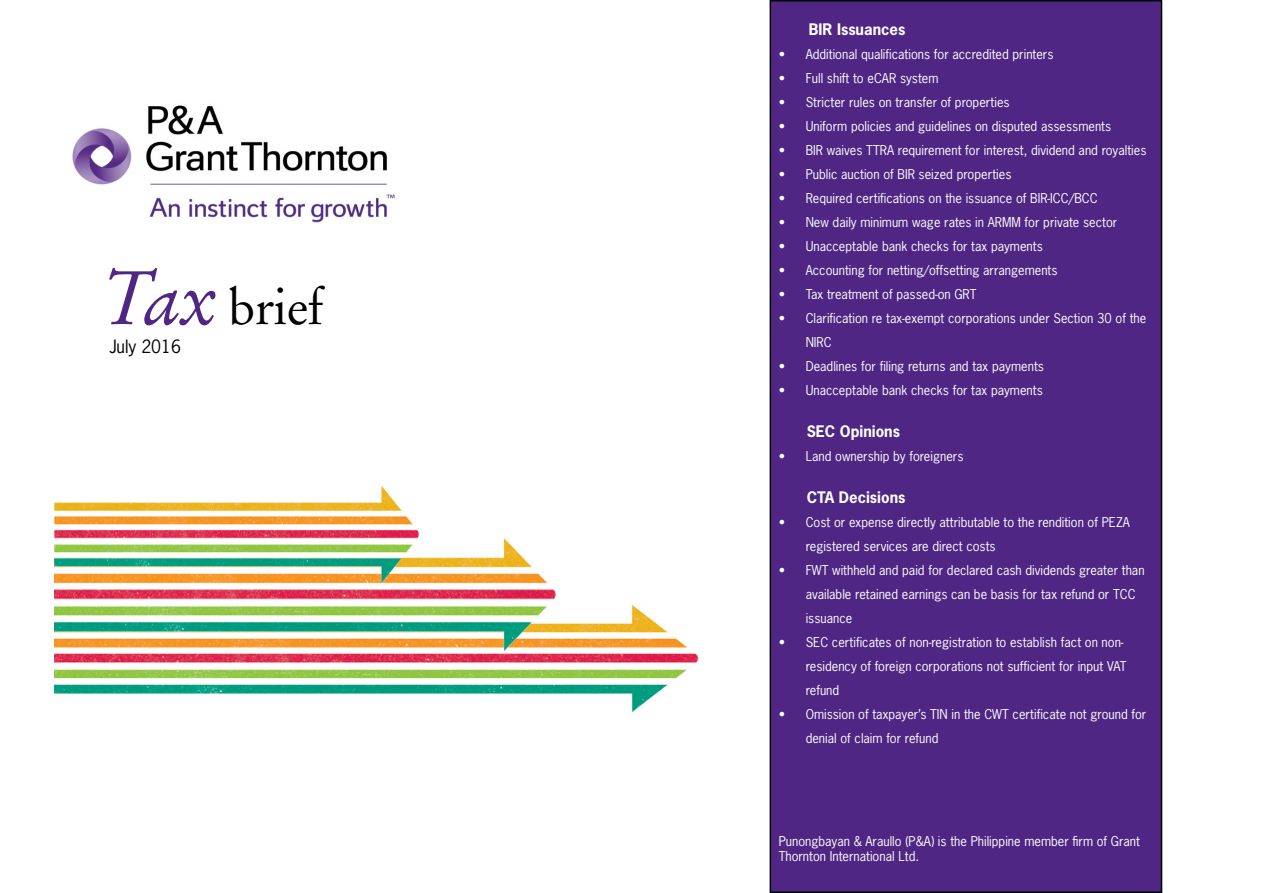
<style>
.page{position:relative;width:1263px;height:893px;background:#fff}
.page>*{position:absolute;margin:0;border:0;box-sizing:border-box;transform-origin:0 0}
.t1{font:49.5px "Stempel Garamond LT Std";letter-spacing:-.015em;color:#000}
.t2{font:17.25px "News Gothic Std";color:#000}
.t3{font:700 15px "News Gothic Std";color:#fff}
.t4{font:12.75px/24px "News Gothic Std";color:#fff}
.s1{font-style:italic;font-size:75px;color:#4f2683}
</style>
<div class="page">
<img style="left:72px;top:105px;width:323px;height:118px">
<div style="left:770px;top:1px;width:391px;height:891px;background:#4f2683"></div>
<div style="left:770px;top:0;width:392px;height:893px;border:2px solid #000"></div>
<img style="left:54px;top:486px;width:645px;height:227px">
<h1 class="t1" style="left:102px;top:277px;width:224px"><span class="s1">Tax</span> brief</h1>
<h2 class="t2" style="left:109px;top:335px;width:73px">July 2016</h2>
<p class="t3" style="left:809px;top:19px;width:98px">BIR Issuances</p>
<p class="t4" style="left:779px;top:42px;width:276px">• Additional qualifications for accredited printers</p>
<p class="t4" style="left:779px;top:66px;width:161px">• Full shift to eCAR system</p>
<p class="t4" style="left:779px;top:90px;width:233px">• Stricter rules on transfer of properties</p>
<p class="t4" style="left:779px;top:114px;width:334px">• Uniform policies and guidelines on disputed assessments</p>
<p class="t4" style="left:779px;top:138px;width:369px">• BIR waives TTRA requirement for interest, dividend and royalties</p>
<p class="t4" style="left:779px;top:162px;width:234px">• Public auction of BIR seized properties</p>
<p class="t4" style="left:779px;top:186px;width:321px">• Required certifications on the issuance of BIR-ICC/BCC</p>
<p class="t4" style="left:779px;top:210px;width:340px">• New daily minimum wage rates in ARMM for private sector</p>
<p class="t4" style="left:779px;top:234px;width:266px">• Unacceptable bank checks for tax payments</p>
<p class="t4" style="left:779px;top:258px;width:280px">• Accounting for netting/offsetting arrangements</p>
<p class="t4" style="left:779px;top:282px;width:199px">• Tax treatment of passed-on GRT</p>
<p class="t4" style="left:806px;top:306px;width:342px;text-indent:-27px">• Clarification re tax-exempt corporations under Section 30 of the<br>NIRC</p>
<p class="t4" style="left:779px;top:354px;width:267px">• Deadlines for filing returns and tax payments</p>
<p class="t4" style="left:779px;top:378px;width:266px">• Unacceptable bank checks for tax payments</p>
<p class="t3" style="left:807px;top:421px;width:95px">SEC Opinions</p>
<p class="t4" style="left:779px;top:444px;width:186px">• Land ownership by foreigners</p>
<p class="t3" style="left:807px;top:487px;width:100px">CTA Decisions</p>
<p class="t4" style="left:806px;top:510px;width:326px;text-indent:-27px">• Cost or expense directly attributable to the rendition of PEZA registered services are direct costs</p>
<p class="t4" style="left:806px;top:558px;width:340px;text-indent:-27px">• FWT withheld and paid for declared cash dividends greater than available retained earnings can be basis for tax refund or TCC issuance</p>
<p class="t4" style="left:806px;top:630px;width:323px;text-indent:-27px">• SEC certificates of non-registration to establish fact on non&shy;residency of foreign corporations not sufficient for input VAT refund</p>
<p class="t4" style="left:806px;top:702px;width:342px;text-indent:-27px">• Omission of taxpayer’s TIN in the CWT certificate not ground for denial of claim for refund</p>
<p class="t4" style="left:779px;top:833px;width:363px;line-height:15.3px">Punongbayan &amp; Araullo (P&amp;A) is the Philippine member firm of Grant<br>Thornton International Ltd.</p>
</div>
